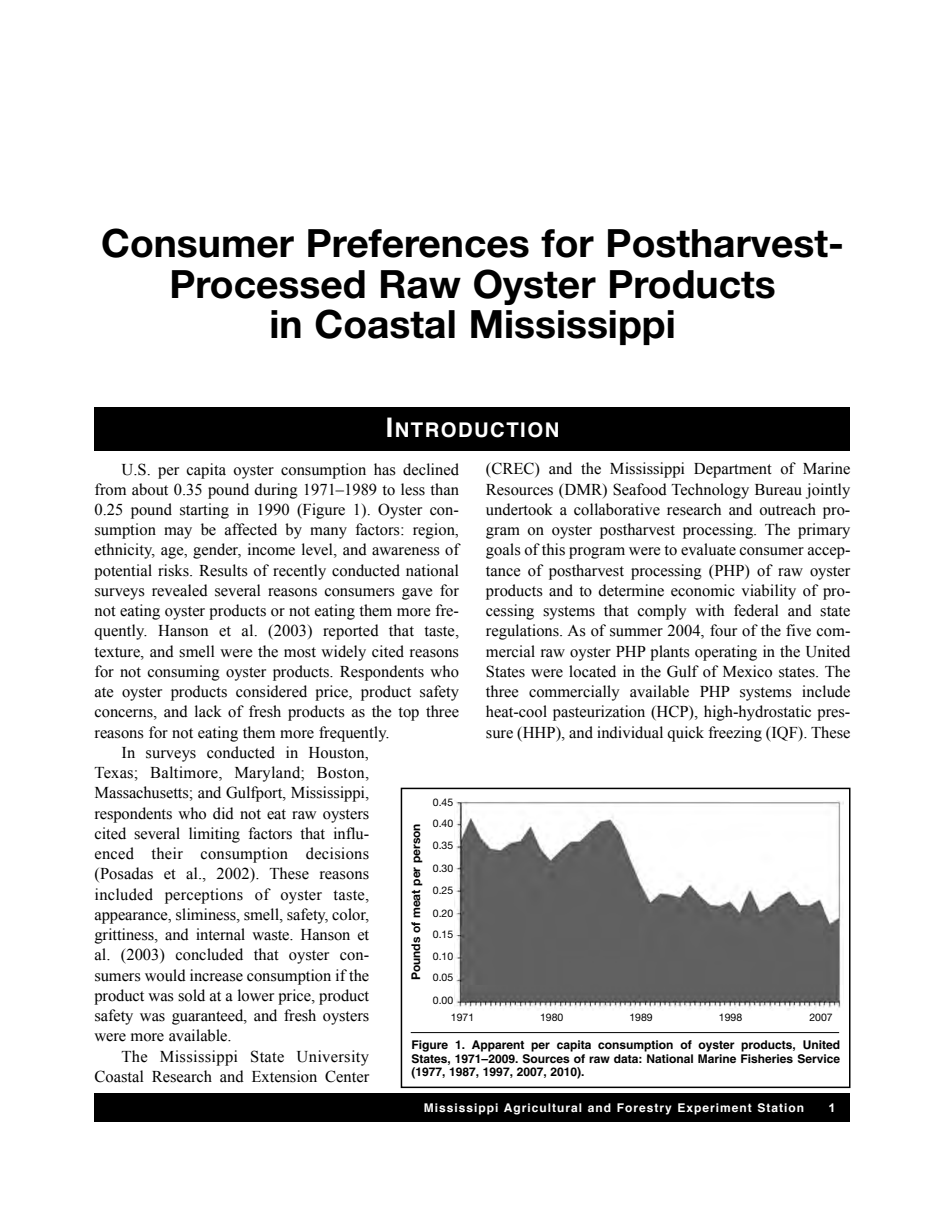
<style>
.page{position:relative;width:945px;height:1215px;background:#fff}
.page>*{position:absolute;margin:0;border:0;box-sizing:border-box;transform-origin:0 0}
.t1{font:700 39px/40.5px "Helvetica Neue LT Std";color:#000;text-align:center}
.t2{font:700 20.25px "Helvetica";letter-spacing:.075em;color:#fff}
.t3{font:16.5px/20.2px "Times New Roman";color:#000;text-align:justify}
.t4{font:16.5px "Times New Roman";letter-spacing:.02em;color:#000}
.t5{font:700 12px/13.5px "Helvetica LT Std";color:#000;text-align:justify}
.t6{font:700 12px "Helvetica";letter-spacing:.085em;color:#fff}
.t7{font:700 12px "Helvetica Neue LT Std";color:#000}
.t8{font:700 12px "Arial";color:#fff;scale:1.05 1}
.t9{font:10.5px/22.5px "Helvetica Neue LT Std";color:#000}
.s1{font-size:27px}
</style>
<div class="page">
<img style="left:454px;top:801px;width:390px;height:209px">
<div style="left:401px;top:788px;width:449px;height:300px;border:2px solid #000"></div>
<div style="left:94px;top:1094px;width:756px;height:26px;background:#000"></div>
<div style="left:94px;top:407px;width:756px;height:44px;background:#000"></div>
<div style="left:94px;top:1095px;width:756px;height:27px;background:#000"></div>
<hr style="left:411px;top:1032px;width:428px;height:1px;background:#000">
<h1 class="t1" style="left:101px;top:227px;width:744px">Consumer Preferences for Postharvest-<br>Processed Raw Oyster Products<br>in Coastal Mississippi</h1>
<p class="t2" style="left:386px;top:421px;width:175px"><span class="s1">I</span>ntroductIon</p>
<p class="t3" style="left:486px;top:459px;width:366px">(CREC) and the Mississippi Department of Marine Resources (DMR) Seafood Technology Bureau jointly undertook a collaborative research and outreach pro&shy;gram on oyster postharvest processing. The primary goals of this program were to evaluate consumer accep&shy;tance of postharvest processing (PHP) of raw oyster products and to determine economic viability of pro&shy;cessing systems that comply with federal and state regulations. As of summer 2004, four of the five com&shy;mercial raw oyster PHP plants operating in the United States were located in the Gulf of Mexico states. The three commercially available PHP systems include heat-cool pasteurization (HCP), high-hydrostatic pres&shy;sure (HHP), and individual quick freezing (IQF). These</p>
<p class="t3" style="left:122px;top:459px;width:339px">U.S. per capita oyster consumption has declined</p>
<p class="t3" style="left:95px;top:479px;width:366px">from about 0.35 pound during 1971–1989 to less than</p>
<p class="t3" style="left:95px;top:499px;width:366px">0.25 pound starting in 1990 (Figure 1). Oyster con-</p>
<p class="t3" style="left:95px;top:520px;width:366px">sumption may be affected by many factors: region,</p>
<p class="t3" style="left:95px;top:540px;width:366px">ethnicity, age, gender, income level, and awareness of</p>
<p class="t3" style="left:95px;top:560px;width:366px">potential risks. Results of recently conducted national</p>
<p class="t3" style="left:95px;top:580px;width:366px">surveys revealed several reasons consumers gave for</p>
<p class="t3" style="left:95px;top:601px;width:366px">not eating oyster products or not eating them more fre-</p>
<p class="t3" style="left:95px;top:621px;width:366px">quently. Hanson et al. (2003) reported that taste,</p>
<p class="t3" style="left:95px;top:641px;width:366px">texture, and smell were the most widely cited reasons</p>
<p class="t3" style="left:95px;top:661px;width:366px">for not consuming oyster products. Respondents who</p>
<p class="t3" style="left:95px;top:682px;width:366px">ate oyster products considered price, product safety</p>
<p class="t3" style="left:95px;top:702px;width:366px">concerns, and lack of fresh products as the top three</p>
<p class="t3" style="left:95px;top:722px;width:297px">reasons for not eating them more frequently.</p>
<p class="t3" style="left:122px;top:742px;width:249px">In surveys conducted in Houston,</p>
<p class="t3" style="left:95px;top:763px;width:276px">Texas; Baltimore, Maryland; Boston,</p>
<p class="t3" style="left:95px;top:783px;width:276px">Massachusetts; and Gulfport, Mississippi,</p>
<p class="t3" style="left:95px;top:803px;width:276px">respondents who did not eat raw oysters</p>
<p class="t3" style="left:95px;top:823px;width:276px">cited several limiting factors that influ-</p>
<p class="t3" style="left:95px;top:843px;width:276px">enced their consumption decisions</p>
<p class="t3" style="left:95px;top:864px;width:276px">(Posadas et al., 2002). These reasons</p>
<p class="t3" style="left:95px;top:884px;width:276px">included perceptions of oyster taste,</p>
<p class="t3" style="left:94px;top:904px;width:276px">appearance, sliminess, smell, safety, color,</p>
<p class="t3" style="left:94px;top:924px;width:276px">grittiness, and internal waste. Hanson et</p>
<p class="t3" style="left:94px;top:945px;width:276px">al. (2003) concluded that oyster con-</p>
<p class="t3" style="left:94px;top:965px;width:276px">sumers would increase consumption if the</p>
<p class="t3" style="left:94px;top:985px;width:276px">product was sold at a lower price, product</p>
<p class="t3" style="left:94px;top:1005px;width:276px">safety was guaranteed, and fresh oysters</p>
<p class="t3" style="left:94px;top:1026px;width:139px">were more available.</p>
<p class="t4" style="left:121px;top:1047px;width:249px">The Mississippi State University</p>
<p class="t3" style="left:94px;top:1066px;width:276px">Coastal Research and Extension Center</p>
<p class="t9" style="left:433px;top:793px;width:22px;line-height:21px">0.45<br>0.40</p>
<p class="t9" style="left:433px;top:835px;width:22px;text-align:justify">0.35<br>0.30<br>0.25<br>0.20</p>
<p class="t9" style="left:433px;top:924px;width:22px">0.15<br>0.10</p>
<p class="t9" style="left:433px;top:967px;width:22px">0.05<br>0.00</p>
<p class="t9" style="left:451px;top:1007px;width:25px">1971</p>
<p class="t9" style="left:540px;top:1007px;width:25px">1980</p>
<p class="t9" style="left:629px;top:1007px;width:25px">1989</p>
<p class="t9" style="left:719px;top:1007px;width:25px">1998</p>
<p class="t9" style="left:809px;top:1007px;width:25px">2007</p>
<p class="t7" style="left:412px;top:980px;width:158px;rotate:-90deg">Pounds of meat per person</p>
<p class="t5" style="left:412px;top:1039px;width:430px">Figure 1. Apparent per capita consumption of oyster products, United States, 1971–2009. Sources of raw data: National Marine Fisheries Service (1977, 1987, 1997, 2007, 2010).</p>
<p class="t6" style="left:424px;top:1102px;width:382px">mississippi Agricultural and Forestry experiment Station</p>
<p class="t8" style="left:828px;top:1101px;width:8px">1</p>
</div>
